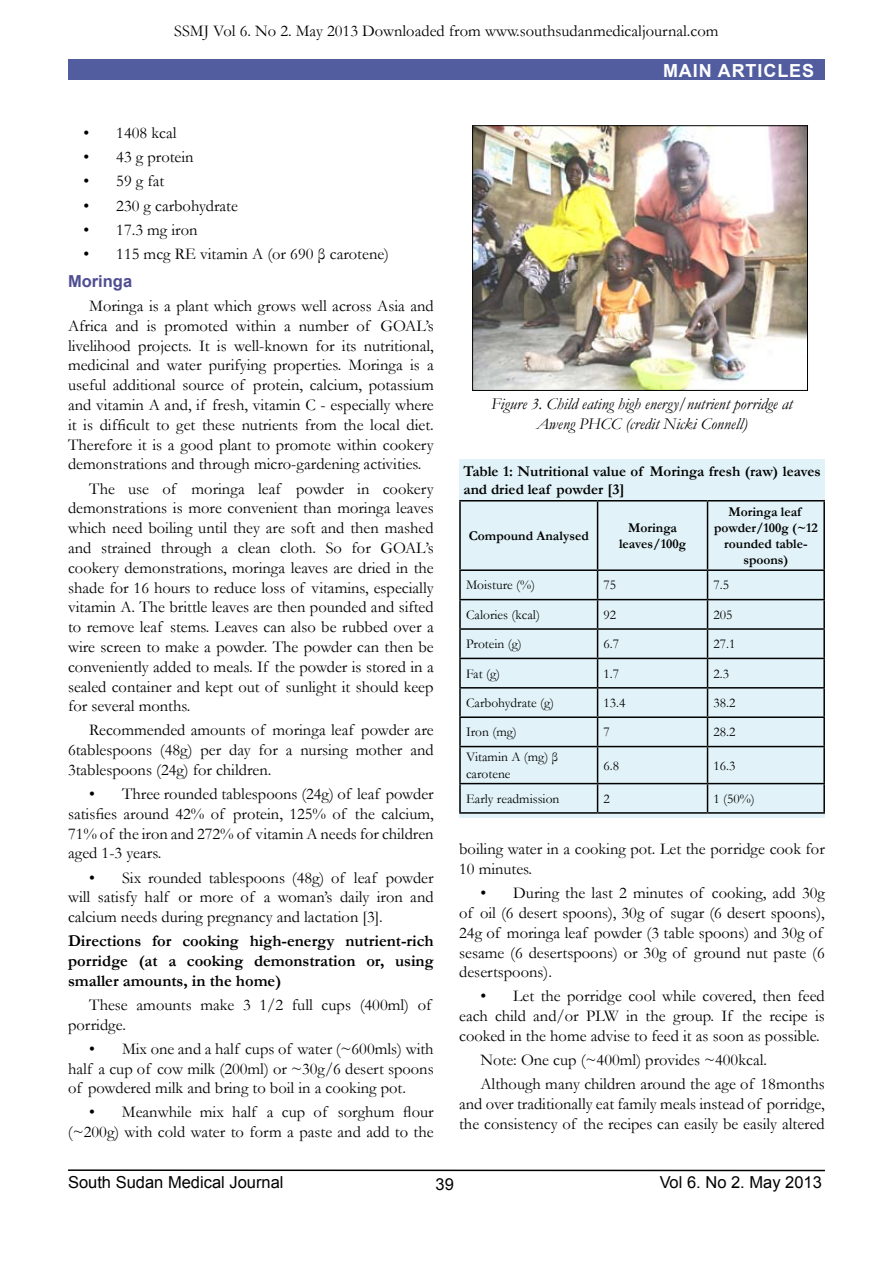
<style>
.page{position:relative;width:893px;height:1263px;background:#fff}
.page>*{position:absolute;margin:0;border:0;box-sizing:border-box;transform-origin:0 0}
.t1{font:700 18px "Arial";letter-spacing:.05em;color:#fff}
.t2{font:16.5px/19.8px "Garamond";color:#000;text-align:justify}
.t3{font:700 16.5px/19.8px "Garamond";color:#000;text-align:justify}
.t4{font:italic 16.5px/19.8px "Garamond";color:#000;text-align:center}
.t5{font:16.5px "Arial";color:#000}
.t6{font:700 16.5px "Arial";color:#4f4e93}
.t7{font:700 15px/18px "Garamond";color:#000}
.t8{font:13.5px/16.2px "Garamond";color:#000}
.t9{font:700 13.5px/16.2px "Garamond";color:#000;text-align:center}
</style>
<div class="page">
<hr style="left:68px;top:1169px;width:757px;height:2px;background:#000">
<div style="left:68px;top:60px;width:757px;height:20px;background:#525da0"></div>
<img style="left:474px;top:127px;width:332px;height:262px">
<div style="left:472px;top:125px;width:336px;height:266px;border:1px solid #000"></div>
<div style="left:459px;top:459px;width:366px;height:359px;background:#e1f3f9"></div>
<hr style="left:459px;top:500px;width:139px;height:1px;background:#000">
<hr style="left:459px;top:501px;width:2px;height:68px;background:#000">
<hr style="left:598px;top:500px;width:109px;height:1px;background:#000">
<hr style="left:597px;top:501px;width:1px;height:68px;background:#000">
<hr style="left:707px;top:500px;width:118px;height:1px;background:#000">
<hr style="left:707px;top:501px;width:1px;height:68px;background:#000">
<hr style="left:823px;top:501px;width:2px;height:68px;background:#000">
<hr style="left:459px;top:569px;width:139px;height:2px;background:#000">
<hr style="left:459px;top:571px;width:2px;height:28px;background:#000">
<hr style="left:598px;top:569px;width:109px;height:2px;background:#000">
<hr style="left:707px;top:569px;width:118px;height:2px;background:#000">
<hr style="left:823px;top:571px;width:2px;height:28px;background:#000">
<hr style="left:459px;top:599px;width:139px;height:1px;background:#000">
<hr style="left:459px;top:600px;width:2px;height:28px;background:#000">
<hr style="left:598px;top:599px;width:109px;height:1px;background:#000">
<hr style="left:707px;top:599px;width:118px;height:1px;background:#000">
<hr style="left:823px;top:600px;width:2px;height:28px;background:#000">
<hr style="left:459px;top:628px;width:139px;height:2px;background:#000">
<hr style="left:459px;top:630px;width:2px;height:28px;background:#000">
<hr style="left:598px;top:628px;width:109px;height:2px;background:#000">
<hr style="left:707px;top:628px;width:118px;height:2px;background:#000">
<hr style="left:823px;top:630px;width:2px;height:28px;background:#000">
<hr style="left:459px;top:658px;width:139px;height:1px;background:#000">
<hr style="left:459px;top:659px;width:2px;height:28px;background:#000">
<hr style="left:598px;top:658px;width:109px;height:1px;background:#000">
<hr style="left:707px;top:658px;width:118px;height:1px;background:#000">
<hr style="left:823px;top:659px;width:2px;height:28px;background:#000">
<hr style="left:459px;top:687px;width:139px;height:1px;background:#000">
<hr style="left:459px;top:688px;width:2px;height:28px;background:#000">
<hr style="left:598px;top:687px;width:109px;height:1px;background:#000">
<hr style="left:707px;top:687px;width:118px;height:1px;background:#000">
<hr style="left:823px;top:688px;width:2px;height:28px;background:#000">
<hr style="left:459px;top:716px;width:139px;height:2px;background:#000">
<hr style="left:459px;top:718px;width:2px;height:28px;background:#000">
<hr style="left:598px;top:716px;width:109px;height:2px;background:#000">
<svg style="left:597px;top:571px;width:1px;height:175px"></svg>
<hr style="left:707px;top:716px;width:118px;height:2px;background:#000">
<svg style="left:707px;top:571px;width:1px;height:175px"></svg>
<hr style="left:823px;top:718px;width:2px;height:28px;background:#000">
<hr style="left:459px;top:746px;width:139px;height:1px;background:#000">
<hr style="left:459px;top:747px;width:2px;height:36px;background:#000">
<hr style="left:598px;top:746px;width:109px;height:1px;background:#000">
<hr style="left:597px;top:747px;width:1px;height:36px;background:#000">
<hr style="left:707px;top:746px;width:118px;height:1px;background:#000">
<hr style="left:707px;top:747px;width:1px;height:36px;background:#000">
<hr style="left:823px;top:747px;width:2px;height:36px;background:#000">
<hr style="left:459px;top:783px;width:139px;height:1px;background:#000">
<hr style="left:459px;top:784px;width:2px;height:28px;background:#000">
<hr style="left:598px;top:783px;width:109px;height:1px;background:#000">
<svg style="left:597px;top:784px;width:1px;height:28px"></svg>
<hr style="left:707px;top:783px;width:118px;height:1px;background:#000">
<svg style="left:707px;top:784px;width:1px;height:28px"></svg>
<hr style="left:823px;top:784px;width:2px;height:28px;background:#000">
<hr style="left:459px;top:812px;width:139px;height:2px;background:#000">
<hr style="left:598px;top:812px;width:109px;height:2px;background:#000">
<hr style="left:707px;top:812px;width:118px;height:2px;background:#000">
<p class="t2" style="left:174px;top:21px;width:546px">SSMJ Vol 6. No 2. May 2013 Downloaded from www.southsudanmedicaljournal.com</p>
<p class="t2" style="left:83px;top:123px;width:95px">• 1408 kcal</p>
<p class="t2" style="left:83px;top:147px;width:112px">• 43 g protein</p>
<p class="t2" style="left:83px;top:171px;width:82px">• 59 g fat</p>
<p class="t2" style="left:83px;top:195px;width:156px">• 230 g carbohydrate</p>
<p class="t2" style="left:83px;top:219px;width:116px">• 17.3 mg iron</p>
<p class="t2" style="left:83px;top:243px;width:307px">• 115 mcg RE vitamin A (or 690 β carotene)</p>
<p class="t6" style="left:68px;top:270px;width:66px">Moringa</p>
<p class="t2" style="left:68px;top:295px;width:367px;text-indent:21px">Moringa is a plant which grows well across Asia and Africa and is promoted within a number of GOAL’s livelihood projects. It is well-known for its nutritional, medicinal and water purifying properties. Moringa is a useful additional source of protein, calcium, potassium and vitamin A and, if fresh, vitamin C - especially where it is difficult to get these nutrients from the local diet.<br>Therefore it is a good plant to promote within cookery demonstrations and through micro-gardening activities.</p>
<p class="t2" style="left:68px;top:478px;width:367px;text-indent:21px">The use of moringa leaf powder in cookery demonstrations is more convenient than moringa leaves which need boiling until they are soft and then mashed and strained through a clean cloth. So for GOAL’s cookery demonstrations, moringa leaves are dried in the shade for 16 hours to reduce loss of vitamins, especially vitamin A. The brittle leaves are then pounded and sifted to remove leaf stems. Leaves can also be rubbed over a wire screen to make a powder. The powder can then be conveniently added to meals. If the powder is stored in a sealed container and kept out of sunlight it should keep for several months.</p>
<p class="t2" style="left:68px;top:720px;width:367px;text-indent:21px">Recommended amounts of moringa leaf powder are 6tablespoons (48g) per day for a nursing mother and 3tablespoons (24g) for children.</p>
<p class="t2" style="left:68px;top:783px;width:367px;text-indent:21px">• Three rounded tablespoons (24g) of leaf powder satisfies around 42% of protein, 125% of the calcium, 71% of the iron and 272% of vitamin A needs for children aged 1-3 years.</p>
<p class="t2" style="left:68px;top:867px;width:367px;text-indent:21px">• Six rounded tablespoons (48g) of leaf powder will satisfy half or more of a woman’s daily iron and calcium needs during pregnancy and lactation [3].</p>
<p class="t3" style="left:68px;top:931px;width:367px">Directions for cooking high-energy nutrient-rich porridge (at a cooking demonstration or, using smaller amounts, in the home)</p>
<p class="t2" style="left:68px;top:994px;width:365px;text-indent:21px">These amounts make 3 1/2 full cups (400ml) of porridge.</p>
<p class="t2" style="left:68px;top:1038px;width:367px;text-indent:21px">• Mix one and a half cups of water (~600mls) with half a cup of cow milk (200ml) or ~30g/6 desert spoons of powdered milk and bring to boil in a cooking pot.</p>
<p class="t2" style="left:68px;top:1102px;width:367px;text-align:right">• Meanwhile mix half a cup of sorghum flour (~200g) with cold water to form a paste and add to the</p>
<p class="t1" style="left:663px;top:58px;width:153px">MAIN ARTICLES</p>
<p class="t4" style="left:491px;top:394px;width:303px">Figure 3. Child eating high energy/nutrient porridge at<br>Aweng PHCC (credit Nicki Connell)</p>
<p class="t7" style="left:463px;top:462px;width:359px">Table 1: Nutritional value of Moringa fresh (raw) leaves and dried leaf powder [3]</p>
<p class="t9" style="left:469px;top:528px;width:121px">Compound Analysed</p>
<p class="t9" style="left:619px;top:519px;width:68px">Moringa leaves/100g</p>
<p class="t9" style="left:714px;top:503px;width:105px">Moringa leaf powder/100g (~12 rounded table&shy;spoons)</p>
<p class="t8" style="left:466px;top:577px;width:71px">Moisture (%)</p>
<p class="t8" style="left:604px;top:577px;width:14px">75</p>
<p class="t8" style="left:713px;top:577px;width:17px">7.5</p>
<p class="t8" style="left:466px;top:606px;width:75px">Calories (kcal)</p>
<p class="t8" style="left:604px;top:606px;width:14px">92</p>
<p class="t8" style="left:713px;top:606px;width:20px">205</p>
<p class="t8" style="left:466px;top:635px;width:57px">Protein (g)</p>
<p class="t8" style="left:604px;top:635px;width:17px">6.7</p>
<p class="t8" style="left:713px;top:635px;width:23px">27.1</p>
<p class="t8" style="left:466px;top:665px;width:35px">Fat (g)</p>
<p class="t8" style="left:604px;top:665px;width:17px">1.7</p>
<p class="t8" style="left:713px;top:665px;width:17px">2.3</p>
<p class="t8" style="left:466px;top:694px;width:90px">Carbohydrate (g)</p>
<p class="t8" style="left:604px;top:694px;width:23px">13.4</p>
<p class="t8" style="left:713px;top:694px;width:23px">38.2</p>
<p class="t8" style="left:466px;top:724px;width:52px">Iron (mg)</p>
<p class="t8" style="left:604px;top:724px;width:8px">7</p>
<p class="t8" style="left:713px;top:724px;width:23px">28.2</p>
<p class="t8" style="left:466px;top:749px;width:94px">Vitamin A (mg) β carotene</p>
<p class="t8" style="left:604px;top:757px;width:17px">6.8</p>
<p class="t8" style="left:713px;top:757px;width:23px">16.3</p>
<p class="t8" style="left:466px;top:790px;width:95px">Early readmission</p>
<p class="t8" style="left:604px;top:790px;width:8px">2</p>
<p class="t8" style="left:713px;top:790px;width:43px">1 (50%)</p>
<p class="t2" style="left:459px;top:839px;width:367px">boiling water in a cooking pot. Let the porridge cook for<br>10 minutes.</p>
<p class="t2" style="left:459px;top:883px;width:367px;text-align:left;text-indent:21px">• During the last 2 minutes of cooking, add 30g of oil (6 desert spoons), 30g of sugar (6 desert spoons), 24g of moringa leaf powder (3 table spoons) and 30g of sesame (6 desertspoons) or 30g of ground nut paste (6 desertspoons).</p>
<p class="t2" style="left:459px;top:986px;width:367px;text-indent:21px">• Let the porridge cool while covered, then feed each child and/or PLW in the group. If the recipe is cooked in the home advise to feed it as soon as possible.</p>
<p class="t2" style="left:480px;top:1047px;width:346px;line-height:24px">Note: One cup (~400ml) provides ~400kcal.<br>Although many children around the age of 18months</p>
<p class="t2" style="left:459px;top:1093px;width:367px">and over traditionally eat family meals instead of porridge, the consistency of the recipes can easily be easily altered</p>
<p class="t5" style="left:68px;top:1172px;width:217px">South Sudan Medical Journal</p>
<p class="t5" style="left:660px;top:1172px;width:164px">Vol 6. No 2. May 2013</p>
<p class="t5" style="left:436px;top:1174px;width:20px">39</p>
</div>
